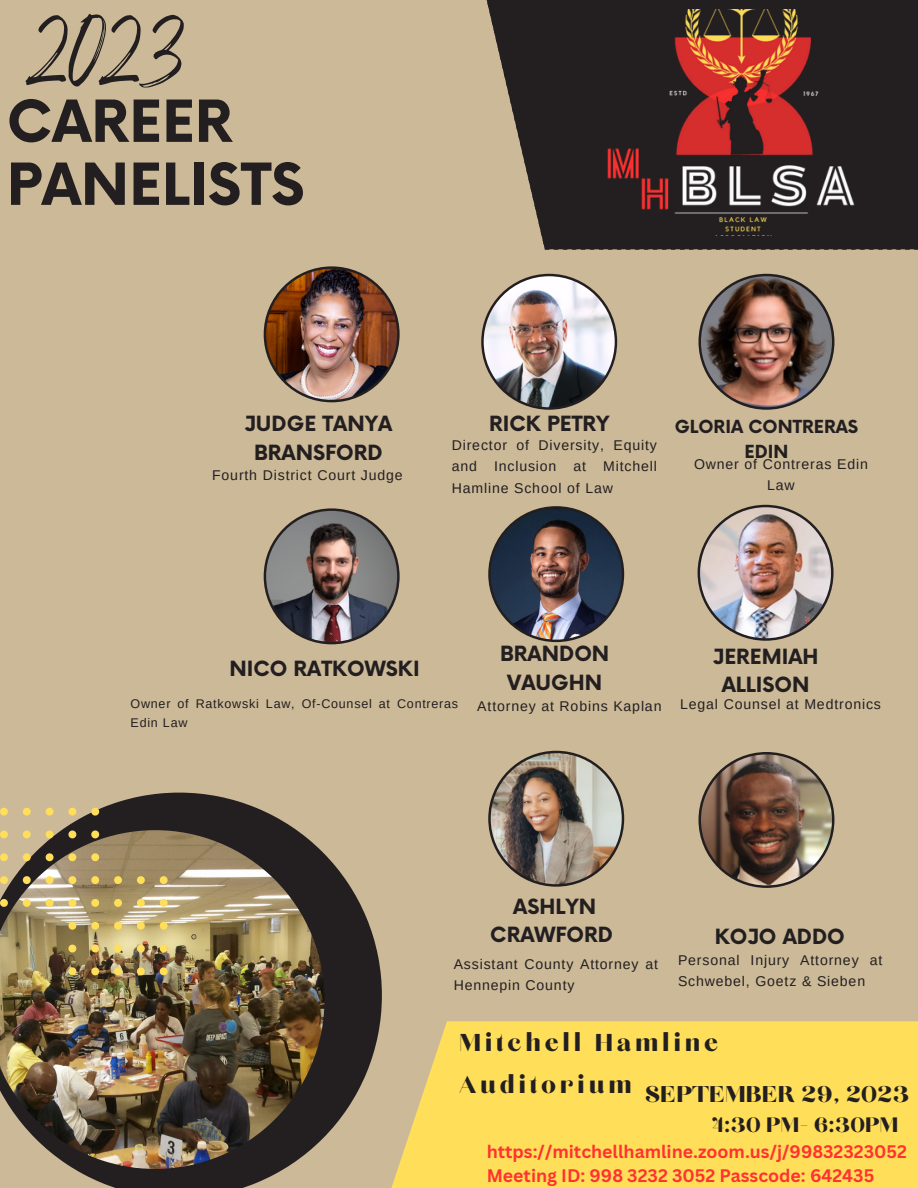
<style>
.page{position:relative;width:918px;height:1188px;background:#cbb998}
.page>*{position:absolute;margin:0;border:0;box-sizing:border-box;transform-origin:0 0}
.t1{font:67.8px "Breathing";color:#231f20}
.t2{font:700 56.4px/63px "Now";color:#231f20}
.t3{font:30.45px/42.3px "Chloe";letter-spacing:.12em;color:#231f20}
.t4{font:28.5px "Chloe";color:#231f20}
.t5{font:26.1px "Chloe";color:#231f20}
.t6{font:700 20.4px/28.7px "Now";color:#231f20;text-align:center}
.t7{font:700 17.7px "Canva Sans";color:#ff3131}
.t8{font:700 17.55px/24.6px "Now";color:#231f20;text-align:center}
.t9{font:14.1px/21.3px "Arimo";letter-spacing:.06em;color:#231f20}
.t10{font:12.6px/18.8px "Arimo";letter-spacing:.06em;color:#231f20}
</style>
<div class="page">
<img style="left:264px;top:266px;width:136px;height:136px">
<svg style="left:3px;top:793px;width:379px;height:395px"></svg>
<img style="left:488px;top:506px;width:136px;height:136px">
<svg style="left:487px;top:0;width:431px;height:250px;fill:#231f20"></svg>
<div style="left:391px;top:1021px;width:527px;height:167px;background:#ffde59"></div>
<img style="left:0;top:830px;width:325px;height:339px">
<svg style="left:0;top:808px;width:8px;height:8px"></svg>
<svg style="left:23px;top:808px;width:8px;height:8px"></svg>
<svg style="left:46px;top:808px;width:8px;height:8px"></svg>
<svg style="left:68px;top:808px;width:8px;height:8px"></svg>
<svg style="left:91px;top:808px;width:8px;height:8px"></svg>
<svg style="left:0;top:831px;width:8px;height:7px"></svg>
<svg style="left:23px;top:831px;width:8px;height:7px"></svg>
<svg style="left:46px;top:831px;width:8px;height:7px"></svg>
<svg style="left:68px;top:831px;width:8px;height:7px"></svg>
<svg style="left:91px;top:831px;width:8px;height:7px"></svg>
<svg style="left:0;top:853px;width:8px;height:8px"></svg>
<svg style="left:23px;top:853px;width:8px;height:8px"></svg>
<svg style="left:46px;top:853px;width:8px;height:8px"></svg>
<svg style="left:68px;top:853px;width:8px;height:8px"></svg>
<svg style="left:91px;top:853px;width:8px;height:8px"></svg>
<svg style="left:0;top:876px;width:8px;height:8px"></svg>
<svg style="left:23px;top:876px;width:8px;height:8px"></svg>
<svg style="left:46px;top:876px;width:8px;height:8px"></svg>
<svg style="left:68px;top:876px;width:8px;height:8px"></svg>
<svg style="left:91px;top:876px;width:8px;height:8px"></svg>
<svg style="left:114px;top:876px;width:8px;height:8px"></svg>
<svg style="left:137px;top:876px;width:8px;height:8px"></svg>
<svg style="left:160px;top:876px;width:8px;height:8px"></svg>
<svg style="left:0;top:899px;width:8px;height:8px"></svg>
<svg style="left:23px;top:899px;width:8px;height:8px"></svg>
<svg style="left:46px;top:899px;width:8px;height:8px"></svg>
<svg style="left:68px;top:899px;width:8px;height:8px"></svg>
<svg style="left:91px;top:899px;width:8px;height:8px"></svg>
<svg style="left:114px;top:899px;width:8px;height:8px"></svg>
<svg style="left:137px;top:899px;width:8px;height:8px"></svg>
<svg style="left:160px;top:899px;width:8px;height:8px"></svg>
<svg style="left:68px;top:922px;width:8px;height:8px"></svg>
<svg style="left:91px;top:922px;width:8px;height:8px"></svg>
<svg style="left:114px;top:922px;width:8px;height:8px"></svg>
<svg style="left:137px;top:922px;width:8px;height:8px"></svg>
<svg style="left:160px;top:922px;width:8px;height:8px"></svg>
<svg style="left:68px;top:945px;width:8px;height:7px"></svg>
<svg style="left:91px;top:945px;width:8px;height:7px"></svg>
<svg style="left:114px;top:945px;width:8px;height:7px"></svg>
<svg style="left:137px;top:945px;width:8px;height:7px"></svg>
<svg style="left:160px;top:945px;width:8px;height:7px"></svg>
<svg style="left:68px;top:967px;width:8px;height:8px"></svg>
<svg style="left:91px;top:967px;width:8px;height:8px"></svg>
<svg style="left:114px;top:967px;width:8px;height:8px"></svg>
<svg style="left:137px;top:967px;width:8px;height:8px"></svg>
<svg style="left:160px;top:967px;width:8px;height:8px"></svg>
<img style="left:699px;top:274px;width:135px;height:136px">
<img style="left:698px;top:505px;width:136px;height:136px">
<img style="left:699px;top:752px;width:135px;height:136px">
<img style="left:264px;top:508px;width:136px;height:136px">
<img style="left:600px;top:9px;width:290px;height:226px">
<img style="left:481px;top:274px;width:136px;height:136px">
<img style="left:488px;top:751px;width:136px;height:136px">
<p class="t1" style="left:26px;top:23px;width:158px">2023</p>
<p class="t2" style="left:7px;top:93px;width:299px">CAREER<br>PANELISTS</p>
<p class="t6" style="left:244px;top:411px;width:150px">JUDGE TANYA<br>BRANSFORD</p>
<p class="t9" style="left:212px;top:464px;width:192px">Fourth District Court Judge</p>
<p class="t6" style="left:489px;top:411px;width:122px">RICK PETRY</p>
<p class="t9" style="left:452px;top:434px;width:207px;text-align:justify">Director of Diversity, Equity and Inclusion at Mitchell Hamline School of Law</p>
<p class="t8" style="left:675px;top:416px;width:185px">GLORIA CONTRERAS<br>EDIN</p>
<p class="t9" style="left:694px;top:454px;width:175px;text-align:center">Owner of Contreras Edin<br>Law</p>
<p class="t6" style="left:229px;top:655px;width:192px">NICO RATKOWSKI</p>
<p class="t6" style="left:500px;top:641px;width:111px">BRANDON<br>VAUGHN</p>
<p class="t10" style="left:131px;top:694px;width:329px">Owner of Ratkowski Law, Of-Counsel at Contreras<br>Edin Law</p>
<p class="t9" style="left:477px;top:696px;width:186px">Attorney at Robins Kaplan</p>
<p class="t6" style="left:713px;top:643px;width:107px">JEREMIAH<br>ALLISON</p>
<p class="t9" style="left:680px;top:694px;width:202px">Legal Counsel at Medtronics</p>
<p class="t6" style="left:490px;top:893px;width:124px">ASHLYN<br>CRAWFORD</p>
<p class="t9" style="left:454px;top:953px;width:206px">Assistant County Attorney at<br>Hennepin County</p>
<p class="t6" style="left:715px;top:923px;width:132px">KOJO ADDO</p>
<p class="t9" style="left:678px;top:949px;width:206px">Personal Injury Attorney at<br>Schwebel, Goetz &amp; Sieben</p>
<p class="t3" style="left:459px;top:1022px;width:261px">Mitchell Hamline<br>Auditorium</p>
<p class="t4" style="left:645px;top:1081px;width:266px">SEPTEMBER 29, 2023</p>
<p class="t5" style="left:712px;top:1113px;width:188px">4:30 PM- 6:30PM</p>
<p class="t7" style="left:487px;top:1139px;width:422px">https://mitchellhamline.zoom.us/j/99832323052</p>
<p class="t7" style="left:487px;top:1163px;width:389px">Meeting ID: 998 3232 3052 Passcode: 642435</p>
</div>
